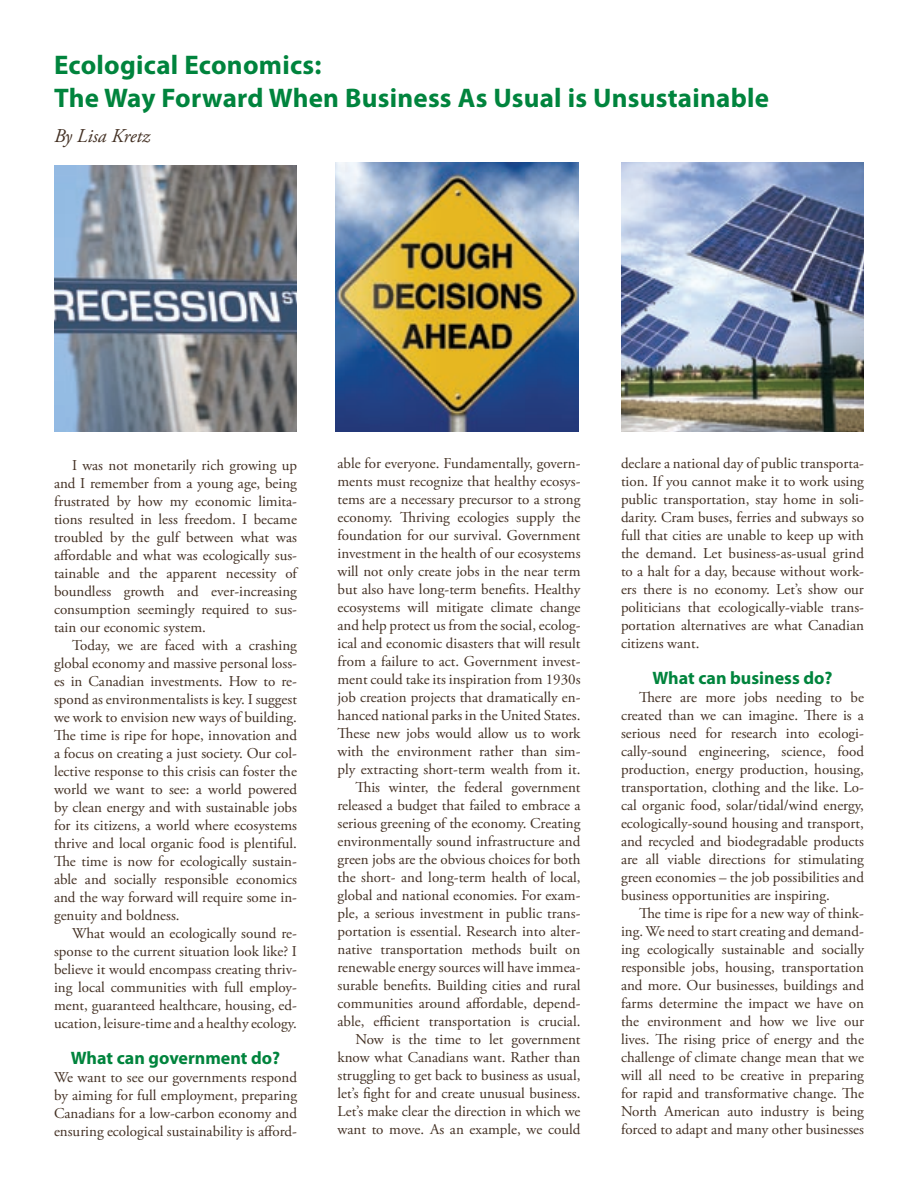
<style>
.page{position:relative;width:918px;height:1188px;background:#fff}
.page>*{position:absolute;margin:0;border:0;box-sizing:border-box;transform-origin:0 0}
.t1{font:700 27px/32.4px "Myriad Pro";letter-spacing:.01em;color:#00843d}
.t2{font:italic 19.5px "Adobe Garamond Pro";color:#433023}
.t3{font:700 18px "Myriad Pro";color:#00843d}
.t4{font:15px/18px "Adobe Garamond Pro";color:#433023;text-align:justify}
</style>
<div class="page">
<img style="left:54px;top:165px;width:243px;height:267px">
<img style="left:336px;top:162px;width:243px;height:270px">
<img style="left:621px;top:162px;width:243px;height:270px">
<h1 class="t1" style="left:54px;top:49px;width:717px">Ecological Economics:<br>The Way Forward When Business As Usual is Unsustainable</h1>
<h2 class="t2" style="left:54px;top:124px;width:98px">By Lisa Kretz</h2>
<p class="t4" style="left:54px;top:457px;width:245px;text-indent:18px">I was not monetarily rich growing up and I remember from a young age, being frustrated by how my economic limita&shy;tions resulted in less freedom. I became troubled by the gulf between what was affordable and what was ecologically sus&shy;tainable and the apparent necessity of boundless growth and ever-increasing consumption seemingly required to sus&shy;tain our economic system.</p>
<p class="t4" style="left:54px;top:637px;width:245px;text-indent:18px">Today, we are faced with a crashing global economy and massive personal loss&shy;es in Canadian investments. How to re&shy;spond as environmentalists is key. I suggest we work to envision new ways of building.<br>The time is ripe for hope, innovation and a focus on creating a just society. Our col&shy;lective response to this crisis can foster the world we want to see: a world powered by clean energy and with sustainable jobs for its citizens, a world where ecosystems thrive and local organic food is plentiful.<br>The time is now for ecologically sustain&shy;able and socially responsible economics and the way forward will require some in&shy;genuity and boldness.</p>
<p class="t4" style="left:54px;top:925px;width:245px;text-indent:18px">What would an ecologically sound re&shy;sponse to the current situation look like? I believe it would encompass creating thriv&shy;ing local communities with full employ&shy;ment, guaranteed healthcare, housing, ed&shy;ucation, leisure-time and a healthy ecology.</p>
<p class="t3" style="left:71px;top:1048px;width:211px">What can government do?</p>
<p class="t4" style="left:54px;top:1069px;width:245px">We want to see our governments respond by aiming for full employment, preparing Canadians for a low-carbon economy and ensuring ecological sustainability is afford-</p>
<p class="t4" style="left:338px;top:455px;width:245px;text-align:right">able for everyone. Fundamentally, govern&shy;ments must recognize that healthy ecosys&shy;tems are a necessary precursor to a strong economy. Thriving ecologies supply the foundation for our survival. Government investment in the health of our ecosystems will not only create jobs in the near term but also have long-term benefits. Healthy ecosystems will mitigate climate change and help protect us from the social, ecolog&shy;ical and economic disasters that will result from a failure to act. Government invest&shy;ment could take its inspiration from 1930s job creation projects that dramatically en&shy;hanced national parks in the United States.<br>These new jobs would allow us to work with the environment rather than sim&shy;ply extracting short-term wealth from it.<br>This winter, the federal government released a budget that failed to embrace a serious greening of the economy. Creating environmentally sound infrastructure and green jobs are the obvious choices for both the short- and long-term health of local, global and national economies. For exam&shy;ple, a serious investment in public trans&shy;portation is essential. Research into alter&shy;native transportation methods built on renewable energy sources will have immea&shy;surable benefits. Building cities and rural communities around affordable, depend&shy;able, efficient transportation is crucial.<br>Now is the time to let government know what Canadians want. Rather than struggling to get back to business as usual, let’s fight for and create unusual business.<br>Let’s make clear the direction in which we want to move. As an example, we could</p>
<p class="t4" style="left:621px;top:455px;width:245px">declare a national day of public transporta&shy;tion. If you cannot make it to work using public transportation, stay home in soli&shy;darity. Cram buses, ferries and subways so full that cities are unable to keep up with the demand. Let business-as-usual grind to a halt for a day, because without work&shy;ers there is no economy. Let’s show our politicians that ecologically-viable trans&shy;portation alternatives are what Canadian citizens want.</p>
<p class="t3" style="left:652px;top:668px;width:182px">What can business do?</p>
<p class="t4" style="left:621px;top:689px;width:245px;text-indent:18px">There are more jobs needing to be created than we can imagine. There is a serious need for research into ecologi&shy;cally-sound engineering, science, food production, energy production, housing, transportation, clothing and the like. Lo&shy;cal organic food, solar/tidal/wind energy, ecologically-sound housing and transport, and recycled and biodegradable products are all viable directions for stimulating green economies – the job possibilities and business opportunities are inspiring.</p>
<p class="t4" style="left:621px;top:905px;width:245px;text-indent:18px">The time is ripe for a new way of think&shy;ing. We need to start creating and demand&shy;ing ecologically sustainable and socially responsible jobs, housing, transportation and more. Our businesses, buildings and farms determine the impact we have on the environment and how we live our lives. The rising price of energy and the challenge of climate change mean that we will all need to be creative in preparing for rapid and transformative change. The North American auto industry is being forced to adapt and many other businesses</p>
</div>
